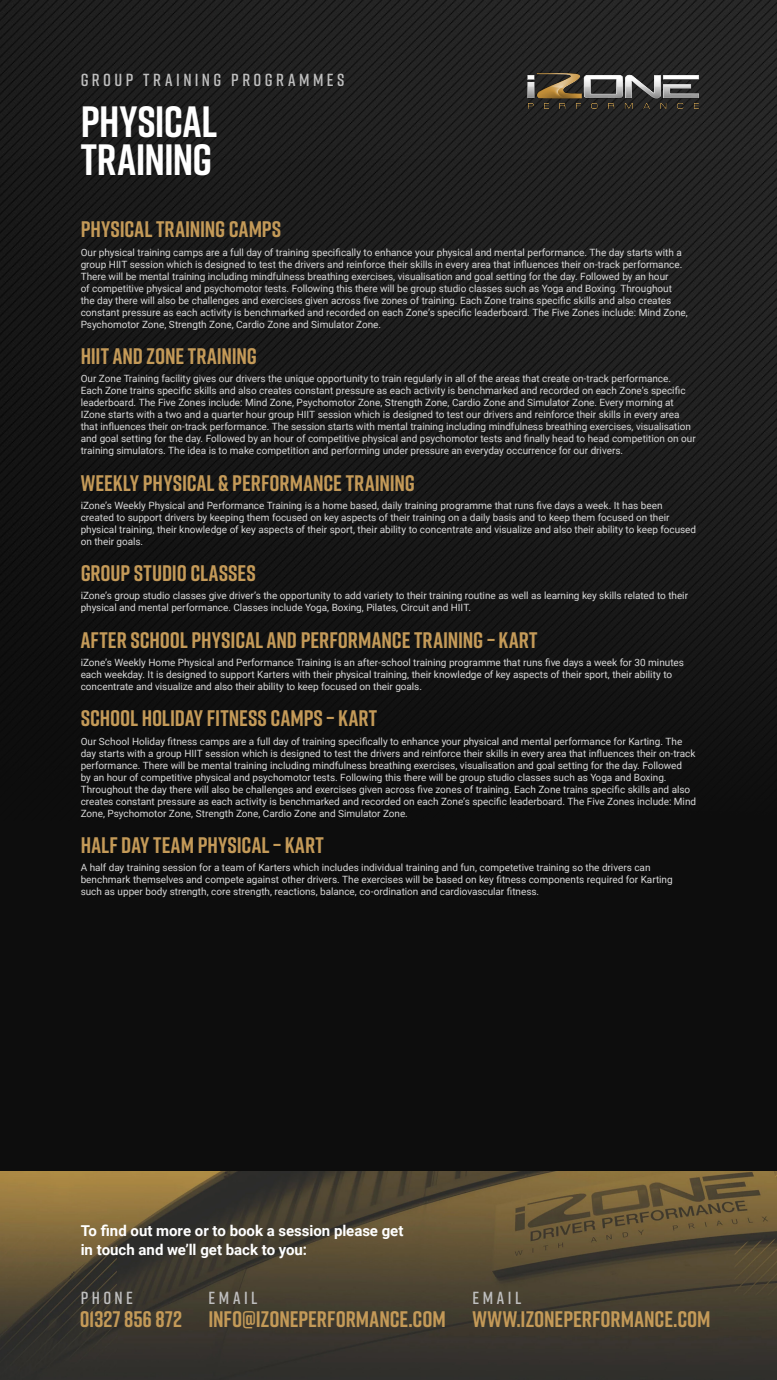
<style>
.page{position:relative;width:777px;height:1380px;background:#fff}
.page>*{position:absolute;margin:0;border:0;box-sizing:border-box;transform-origin:0 0}
.t1{font:700 43.75px "Rift";letter-spacing:-.01em;color:#fff}
.t2{font:700 22.5px "Rift";color:#c49a58}
.t3{font:600 17.5px "Rift";letter-spacing:.195em;color:#bfbfbf}
.t4{font:700 15px/18.8px "Roboto";letter-spacing:-.005em;color:#fff}
.t5{font:10px/12px "Roboto";letter-spacing:-.005em;color:#d9d9d9}
</style>
<div class="page">
<div style="left:0;top:0;width:776px;height:1380px;background:#0d0d0d"></div>
<img style="left:0;top:0;width:776px;height:687px">
<img style="left:0;top:1171px;width:776px;height:209px">
<img style="left:509px;top:60px;width:208px;height:61px">
<p class="t3" style="left:81px;top:67px;width:265px">GROUP TRAINING PROGRAMMES</p>
<p class="t1" style="left:81px;top:91px;width:138px">PHYSICAL</p>
<p class="t1" style="left:81px;top:128px;width:133px">TRAINING</p>
<p class="t2" style="left:81px;top:213px;width:202px">PHYSICAL TRAINING CAMPS</p>
<p class="t5" style="left:81px;top:246px;width:608px">Our physical training camps are a full day of training specifically to enhance your physical and mental performance. The day starts with a group HIIT session which is designed to test the drivers and reinforce their skills in every area that influences their on-track performance.<br>There will be mental training including mindfulness breathing exercises, visualisation and goal setting for the day. Followed by an hour<br>of competitive physical and psychomotor tests. Following this there will be group studio classes such as Yoga and Boxing. Throughout the day there will also be challenges and exercises given across five zones of training. Each Zone trains specific skills and also creates constant pressure as each activity is benchmarked and recorded on each Zone’s specific leaderboard. The Five Zones include: Mind Zone, Psychomotor Zone, Strength Zone, Cardio Zone and Simulator Zone.</p>
<p class="t2" style="left:81px;top:340px;width:178px">HIIT AND ZONE TRAINING</p>
<p class="t5" style="left:81px;top:372px;width:616px">Our Zone Training facility gives our drivers the unique opportunity to train regularly in all of the areas that create on-track performance.<br>Each Zone trains specific skills and also creates constant pressure as each activity is benchmarked and recorded on each Zone’s specific leaderboard. The Five Zones include: Mind Zone, Psychomotor Zone, Strength Zone, Cardio Zone and Simulator Zone. Every morning at IZone starts with a two and a quarter hour group HIIT session which is designed to test our drivers and reinforce their skills in every area that influences their on-track performance. The session starts with mental training including mindfulness breathing exercises, visualisation and goal setting for the day. Followed by an hour of competitive physical and psychomotor tests and finally head to head competition on our training simulators. The idea is to make competition and performing under pressure an everyday occurrence for our drivers.</p>
<p class="t2" style="left:81px;top:467px;width:335px">WEEKLY PHYSICAL &amp; PERFORMANCE TRAINING</p>
<p class="t5" style="left:81px;top:499px;width:616px">iZone’s Weekly Physical and Performance Training is a home based, daily training programme that runs five days a week. It has been created to support drivers by keeping them focused on key aspects of their training on a daily basis and to keep them focused on their physical training, their knowledge of key aspects of their sport, their ability to concentrate and visualize and also their ability to keep focused on their goals.</p>
<p class="t2" style="left:81px;top:557px;width:177px">GROUP STUDIO CLASSES</p>
<p class="t5" style="left:81px;top:589px;width:608px">iZone’s group studio classes give driver’s the opportunity to add variety to their training routine as well as learning key skills related to their physical and mental performance. Classes include Yoga, Boxing, Pilates, Circuit and HIIT.</p>
<p class="t2" style="left:81px;top:624px;width:458px">AFTER SCHOOL PHYSICAL AND PERFORMANCE TRAINING – KART</p>
<p class="t5" style="left:81px;top:656px;width:604px">iZone’s Weekly Home Physical and Performance Training is an after-school training programme that runs five days a week for 30 minutes each weekday. It is designed to support Karters with their physical training, their knowledge of key aspects of their sport, their ability to concentrate and visualize and also their ability to keep focused on their goals.</p>
<p class="t2" style="left:81px;top:702px;width:298px">SCHOOL HOLIDAY FITNESS CAMPS – KART</p>
<p class="t5" style="left:81px;top:735px;width:616px">Our School Holiday fitness camps are a full day of training specifically to enhance your physical and mental performance for Karting. The day starts with a group HIIT session which is designed to test the drivers and reinforce their skills in every area that influences their on-track performance. There will be mental training including mindfulness breathing exercises, visualisation and goal setting for the day. Followed<br>by an hour of competitive physical and psychomotor tests. Following this there will be group studio classes such as Yoga and Boxing.<br>Throughout the day there will also be challenges and exercises given across five zones of training. Each Zone trains specific skills and also creates constant pressure as each activity is benchmarked and recorded on each Zone’s specific leaderboard. The Five Zones include: Mind Zone, Psychomotor Zone, Strength Zone, Cardio Zone and Simulator Zone.</p>
<p class="t2" style="left:81px;top:829px;width:244px">HALF DAY TEAM PHYSICAL – KART</p>
<p class="t5" style="left:81px;top:861px;width:593px">A half day training session for a team of Karters which includes individual training and fun, competetive training so the drivers can benchmark themselves and compete against other drivers. The exercises will be based on key fitness components required for Karting such as upper body strength, core strength, reactions, balance, co-ordination and cardiovascular fitness.</p>
<p class="t4" style="left:81px;top:1221px;width:324px">To find out more or to book a session please get in touch and we’ll get back to you:</p>
<p class="t3" style="left:81px;top:1286px;width:54px">PHONE</p>
<p class="t3" style="left:208px;top:1286px;width:50px">EMAIL</p>
<p class="t3" style="left:472px;top:1286px;width:50px">EMAIL</p>
<p class="t2" style="left:80px;top:1303px;width:104px">01327 856 872</p>
<p class="t2" style="left:208px;top:1303px;width:239px">INFO@IZONEPERFORMANCE.COM</p>
<p class="t2" style="left:472px;top:1303px;width:240px">WWW.IZONEPERFORMANCE.COM</p>
</div>
